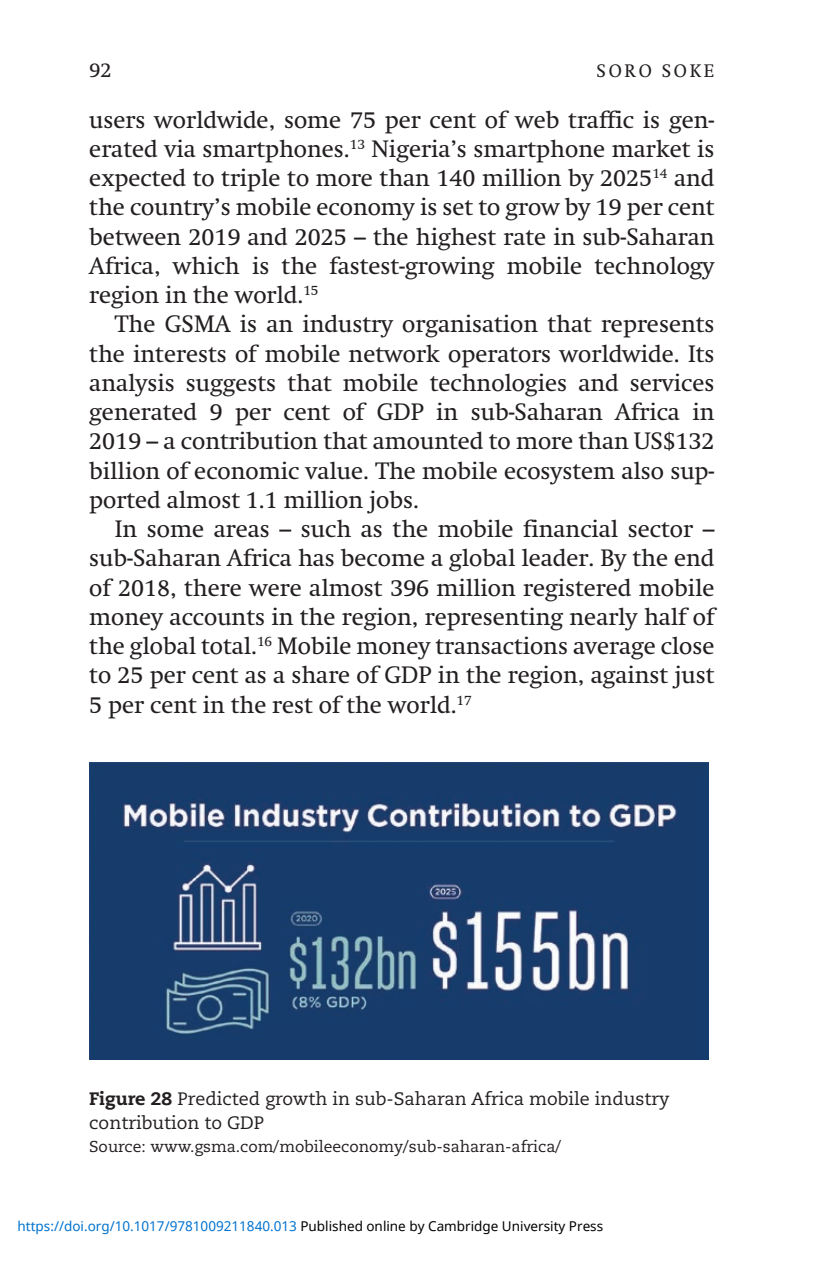
<style>
.page{position:relative;width:823px;height:1263px;background:#fff}
.page>*{position:absolute;margin:0;border:0;box-sizing:border-box;transform-origin:0 0}
.para{font:23.62px "Swift";color:#231f20}
.t1{font:20.25px "Swift";color:#231f20}
.capt{font:18px/24.8px "Caecilia";color:#231f20}
.t2{font:18px "Swift";letter-spacing:.15em;color:#231f20}
.Fig_SC{font:15.75px "Caecilia";color:#231f20}
.t3{font:13.5px "Noto Sans";color:#0172cf}
.s1{font-weight:800}
.s2{color:#000}
</style>
<div class="page">
<img style="left:89px;top:763px;width:619px;height:296px">
<p class="t1" style="left:89px;top:58px;width:24px">92</p>
<p class="t2" style="left:596px;top:60px;width:118px">SORO SOKE</p>
<p class="para" style="left:89px;top:106px;width:626px">users worldwide, some 75 per cent of web traffic is gen-</p>
<p class="para" style="left:89px;top:135px;width:627px">erated via smartphones.<sup>13</sup> Nigeria’s smartphone market is</p>
<p class="para" style="left:89px;top:164px;width:627px">expected to triple to more than 140 million by 2025<sup>14</sup> and</p>
<p class="para" style="left:89px;top:193px;width:627px">the country’s mobile economy is set to grow by 19 per cent</p>
<p class="para" style="left:89px;top:223px;width:627px">between 2019 and 2025 – the highest rate in sub-Saharan</p>
<p class="para" style="left:89px;top:252px;width:627px">Africa, which is the fastest-growing mobile technology</p>
<p class="para" style="left:89px;top:281px;width:231px">region in the world.<sup>15</sup></p>
<p class="para" style="left:115px;top:310px;width:601px">The GSMA is an industry organisation that represents</p>
<p class="para" style="left:89px;top:340px;width:627px">the interests of mobile network operators worldwide. Its</p>
<p class="para" style="left:89px;top:369px;width:627px">analysis suggests that mobile technologies and services</p>
<p class="para" style="left:89px;top:398px;width:626px">generated 9 per cent of GDP in sub-Saharan Africa in</p>
<p class="para" style="left:89px;top:427px;width:627px">2019 – a contribution that amounted to more than US$132</p>
<p class="para" style="left:89px;top:457px;width:627px">billion of economic value. The mobile ecosystem also sup-</p>
<p class="para" style="left:89px;top:486px;width:331px">ported almost 1.1 million jobs.</p>
<p class="para" style="left:115px;top:515px;width:601px">In some areas – such as the mobile financial sector –</p>
<p class="para" style="left:89px;top:544px;width:627px">sub-Saharan Africa has become a global leader. By the end</p>
<p class="para" style="left:89px;top:574px;width:627px">of 2018, there were almost 396 million registered mobile</p>
<p class="para" style="left:89px;top:603px;width:626px">money accounts in the region, representing nearly half of</p>
<p class="para" style="left:89px;top:632px;width:627px">the global total.<sup>16</sup> Mobile money transactions average close</p>
<p class="para" style="left:89px;top:661px;width:627px">to 25 per cent as a share of GDP in the region, against just</p>
<p class="para" style="left:89px;top:691px;width:384px">5 per cent in the rest of the world.<sup>17</sup></p>
<p class="capt" style="left:89px;top:1086px;width:581px"><span class="s1">Figure 28</span> Predicted growth in sub-Saharan Africa mobile industry contribution to GDP</p>
<p class="Fig_SC" style="left:89px;top:1137px;width:473px">Source: www.gsma.com/mobileeconomy/sub-saharan-africa/</p>
<p class="t3" style="left:18px;top:1216px;width:587px">https://doi.org/10.1017/9781009211840.013 <span class="s2">Published online by Cambridge University Press</span></p>
</div>
